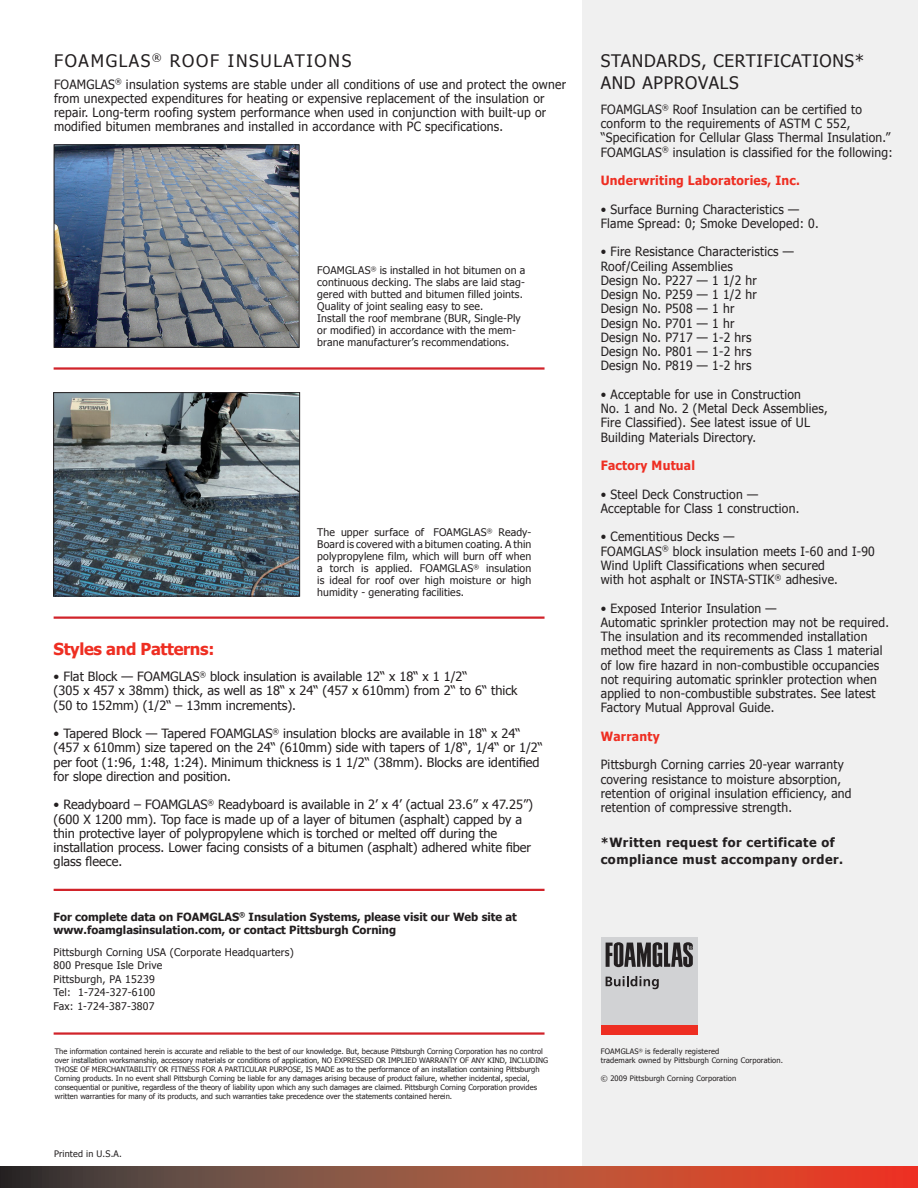
<style>
.page{position:relative;width:918px;height:1188px;background:#fff}
.page>*{position:absolute;margin:0;border:0;box-sizing:border-box;transform-origin:0 0}
.t1{font:17.25px/21.6px "Tahoma";letter-spacing:.04em;color:#231f20}
.t2{font:17.25px "Tahoma";letter-spacing:.1em;color:#231f20}
.t3{font:700 16.5px "Tahoma";letter-spacing:-.02em;color:#ee2e22}
.t4{font:12.75px/14.2px "Tahoma";letter-spacing:.02em;color:#231f20;scale:.95 1}
.t5{font:12.75px/14.2px "Tahoma";color:#231f20}
.t6{font:700 12.75px/17.2px "Tahoma";letter-spacing:.04em;color:#231f20}
.t7{font:700 12.75px "Tahoma";letter-spacing:.02em;color:#ee2e22;scale:.95 1}
.t8{font:700 11.25px/13.5px "Tahoma";color:#231f20}
.COPY_SCHWARZ{font:10.5px/12px "Tahoma";letter-spacing:.015em;color:#231f20}
.t9{font:9px "Tahoma";letter-spacing:.02em;color:#231f20}
.t10{font:7.5px/9px "Tahoma";color:#231f20}
.t11{font:7.5px/9px "Tahoma";letter-spacing:.02em;color:#231f20}
</style>
<div class="page">
<div style="left:582px;top:0;width:336px;height:1188px;background:#f0f0f0"></div>
<img style="left:56px;top:146px;width:242px;height:200px">
<div style="left:54px;top:144px;width:246px;height:204px;border:1px solid #231f20"></div>
<svg style="left:0;top:1166px;width:918px;height:22px;background:#9c4a38"></svg>
<hr style="left:54px;top:367px;width:491px;height:3px;background:#d1232a">
<hr style="left:54px;top:889px;width:491px;height:2px;background:#d1232a">
<hr style="left:54px;top:1032px;width:491px;height:3px;background:#d1232a">
<img style="left:55px;top:394px;width:243px;height:201px">
<div style="left:53px;top:392px;width:247px;height:205px;border:1px solid #231f20"></div>
<hr style="left:54px;top:616px;width:491px;height:3px;background:#d1232a">
<div style="left:601px;top:938px;width:97px;height:87px;background:#d1d2d4"></div>
<div style="left:601px;top:1025px;width:97px;height:10px;background:#ee2e22"></div>
<svg style="left:606px;top:942px;width:87px;height:25px"></svg>
<svg style="left:606px;top:976px;width:53px;height:13px"></svg>
<p class="t2" style="left:54px;top:50px;width:299px">FOAMGLAS<sup>®</sup> ROOF INSULATIONS</p>
<p class="t4" style="left:54px;top:76px;width:541px">FOAMGLAS<sup>®</sup> insulation systems are stable under all conditions of use and protect the owner from unexpected expenditures for heating or expensive replacement of the insulation or repair. Long-term roofing system performance when used in conjunction with built-up or modified bitumen membranes and installed in accordance with PC specifications.</p>
<p class="COPY_SCHWARZ" style="left:317px;top:264px;width:210px">FOAMGLAS<sup>®</sup> is installed in hot bitumen on a continuous decking. The slabs are laid stag&shy;gered with butted and bitumen filled joints.<br>Quality of joint sealing easy to see.<br>Install the roof membrane (BUR, Single-Ply or modified) in accordance with the mem&shy;brane manufacturer’s recommendations.</p>
<p class="COPY_SCHWARZ" style="left:317px;top:526px;width:216px;text-align:justify">The upper surface of FOAMGLAS<sup>®</sup> Ready-Board is covered with a bitumen coating. A thin polypropylene film, which will burn off when a torch is applied. FOAMGLAS<sup>®</sup> insulation is ideal for roof over high moisture or high humidity - generating facilities.</p>
<p class="t3" style="left:54px;top:638px;width:162px">Styles and Patterns:</p>
<p class="t5" style="left:54px;top:669px;width:466px">• Flat Block — FOAMGLAS<sup>®</sup> block insulation is available 12“ x 18“ x 1 1/2“<br>(305 x 457 x 38mm) thick, as well as 18“ x 24“ (457 x 610mm) from 2“ to 6“ thick (50 to 152mm) (1/2“ – 13mm increments).</p>
<p class="t5" style="left:54px;top:726px;width:491px">• Tapered Block — Tapered FOAMGLAS<sup>®</sup> insulation blocks are available in 18“ x 24“ (457 x 610mm) size tapered on the 24“ (610mm) side with tapers of 1/8“, 1/4“ or 1/2“ per foot (1:96, 1:48, 1:24). Minimum thickness is 1 1/2“ (38mm). Blocks are identified for slope direction and position.</p>
<p class="t5" style="left:54px;top:797px;width:481px">• Readyboard – FOAMGLAS<sup>®</sup> Readyboard is available in 2’ x 4’ (actual 23.6” x 47.25”) (600 X 1200 mm). Top face is made up of a layer of bitumen (asphalt) capped by a thin protective layer of polypropylene which is torched or melted off during the installation process. Lower facing consists of a bitumen (asphalt) adhered white fiber glass fleece.</p>
<p class="t8" style="left:54px;top:910px;width:465px">For complete data on FOAMGLAS<sup>®</sup> Insulation Systems, please visit our Web site at www.foamglasinsulation.com, or contact Pittsburgh Corning</p>
<p class="COPY_SCHWARZ" style="left:54px;top:946px;width:242px">Pittsburgh Corning USA (Corporate Headquarters)</p>
<p class="COPY_SCHWARZ" style="left:54px;top:959px;width:110px">800 Presque Isle Drive</p>
<p class="COPY_SCHWARZ" style="left:54px;top:973px;width:103px">Pittsburgh, PA 15239</p>
<p class="COPY_SCHWARZ" style="left:54px;top:986px;width:103px">Tel: 1-724-327-6100</p>
<p class="COPY_SCHWARZ" style="left:54px;top:1000px;width:102px">Fax: 1-724-387-3807</p>
<p class="t10" style="left:55px;top:1047px;width:495px">The information contained herein is accurate and reliable to the best of our knowledge. But, because Pittsburgh Corning Corporation has no control over installation worksmanship, accessory materials or conditions of application, NO EXPRESSED OR IMPLIED WARRANTY OF ANY KIND, INCLUDING THOSE OF MERCHANTABILITY OR FITNESS FOR A PARTICULAR PURPOSE, IS MADE as to the performance of an installation containing Pittsburgh Corning products. In no event shall Pittsburgh Corning be liable for any damages arising because of product failure, whether incidental, special, consequential or punitive, regardless of the theory of liability upon which any such damages are claimed. Pittsburgh Corning Corporation provides written warranties for many of its products, and such warranties take precedence over the statements contained herein.</p>
<p class="t9" style="left:54px;top:1148px;width:69px">Printed in U.S.A.</p>
<p class="t1" style="left:601px;top:50px;width:265px">STANDARDS, CERTIFICATIONS*<br>AND APPROVALS</p>
<p class="t4" style="left:601px;top:102px;width:306px">FOAMGLAS<sup>®</sup> Roof Insulation can be certified to conform to the requirements of ASTM C 552, “Specification for Cellular Glass Thermal Insulation.”</p>
<p class="t4" style="left:601px;top:144px;width:309px">FOAMGLAS<sup>®</sup> insulation is classified for the following:</p>
<p class="t7" style="left:601px;top:172px;width:211px">Underwriting Laboratories, Inc.</p>
<p class="t4" style="left:601px;top:201px;width:210px">• Surface Burning Characteristics —</p>
<p class="t4" style="left:601px;top:216px;width:231px">Flame Spread: 0; Smoke Developed: 0.</p>
<p class="t4" style="left:601px;top:244px;width:205px">• Fire Resistance Characteristics —</p>
<p class="t4" style="left:601px;top:258px;width:141px">Roof/Ceiling Assemblies</p>
<p class="t4" style="left:601px;top:273px;width:166px">Design No. P227 — 1 1/2 hr</p>
<p class="t4" style="left:601px;top:287px;width:166px">Design No. P259 — 1 1/2 hr</p>
<p class="t4" style="left:601px;top:301px;width:142px">Design No. P508 — 1 hr</p>
<p class="t4" style="left:601px;top:315px;width:142px">Design No. P701 — 1 hr</p>
<p class="t4" style="left:601px;top:330px;width:160px">Design No. P717 — 1-2 hrs</p>
<p class="t4" style="left:601px;top:344px;width:160px">Design No. P801 — 1-2 hrs</p>
<p class="t4" style="left:601px;top:358px;width:160px">Design No. P819 — 1-2 hrs</p>
<p class="t4" style="left:601px;top:387px;width:212px">• Acceptable for use in Construction</p>
<p class="t4" style="left:601px;top:401px;width:241px">No. 1 and No. 2 (Metal Deck Assemblies,</p>
<p class="t4" style="left:601px;top:415px;width:222px">Fire Classified). See latest issue of UL</p>
<p class="t4" style="left:601px;top:429px;width:165px">Building Materials Directory.</p>
<p class="t7" style="left:601px;top:457px;width:101px">Factory Mutual</p>
<p class="t4" style="left:601px;top:486px;width:167px">• Steel Deck Construction —</p>
<p class="t4" style="left:601px;top:501px;width:211px">Acceptable for Class 1 construction.</p>
<p class="t4" style="left:601px;top:529px;width:142px">• Cementitious Decks —</p>
<p class="t4" style="left:601px;top:543px;width:290px">FOAMGLAS<sup>®</sup> block insulation meets I-60 and I-90<br>Wind Uplift Classifications when secured</p>
<p class="t4" style="left:601px;top:572px;width:251px">with hot asphalt or INSTA-STIK<sup>®</sup> adhesive.</p>
<p class="t4" style="left:601px;top:600px;width:187px">• Exposed Interior Insulation —</p>
<p class="t4" style="left:601px;top:615px;width:305px">Automatic sprinkler protection may not be required.</p>
<p class="t4" style="left:601px;top:629px;width:282px">The insulation and its recommended installation</p>
<p class="t4" style="left:601px;top:643px;width:298px">method meet the requirements as Class 1 material</p>
<p class="t4" style="left:601px;top:657px;width:295px">of low fire hazard in non-combustible occupancies</p>
<p class="t4" style="left:601px;top:672px;width:292px">not requiring automatic sprinkler protection when</p>
<p class="t4" style="left:601px;top:686px;width:291px">applied to non-combustible substrates. See latest</p>
<p class="t4" style="left:601px;top:700px;width:184px">Factory Mutual Approval Guide.</p>
<p class="t7" style="left:601px;top:728px;width:64px">Warranty</p>
<p class="t4" style="left:601px;top:757px;width:257px">Pittsburgh Corning carries 20-year warranty</p>
<p class="t4" style="left:601px;top:771px;width:255px">covering resistance to moisture absorption,</p>
<p class="t4" style="left:601px;top:786px;width:266px">retention of original insulation efficiency, and</p>
<p class="t4" style="left:601px;top:800px;width:203px">retention of compressive strength.</p>
<p class="t6" style="left:601px;top:833px;width:244px">*Written request for certificate of compliance must accompany order.</p>
<p class="t11" style="left:601px;top:1047px;width:184px">FOAMGLAS<sup>®</sup> is federally registered<br>trademark owned by Pittsburgh Corning Corporation.</p>
<p class="t11" style="left:601px;top:1074px;width:137px">© 2009 Pittsburgh Corning Corporation</p>
</div>
